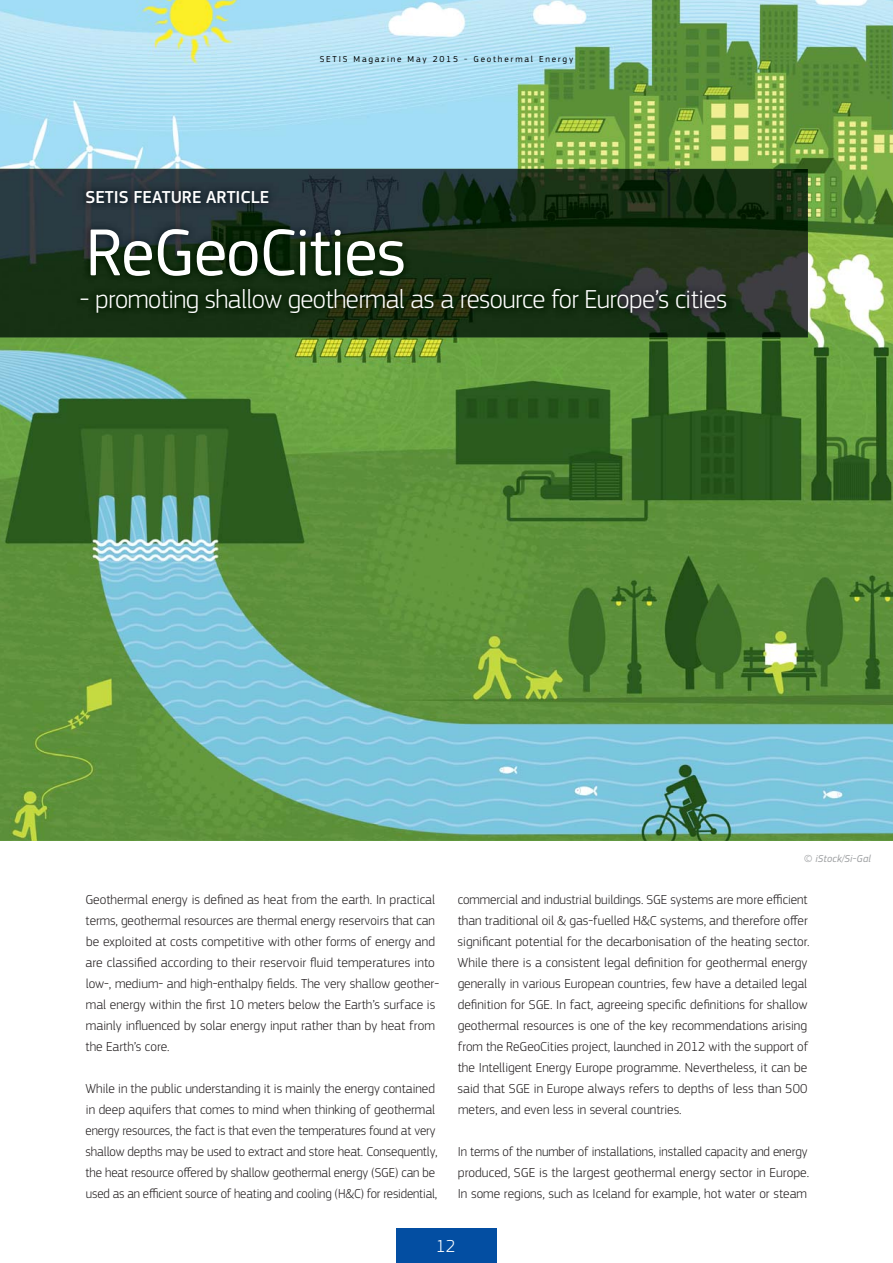
<style>
.page{position:relative;width:893px;height:1263px;background:#fff}
.page>*{position:absolute;margin:0;border:0;box-sizing:border-box;transform-origin:0 0}
.t1{font:69px "EC Square Sans Pro";letter-spacing:-.02em;color:#fff}
.t2{font:300 27px "EC Square Sans Pro";letter-spacing:-.02em;color:#fff}
.t3{font:500 18px "EC Square Sans Pro";color:#fff}
.t4{font:300 18px "EC Square Sans Pro";color:#fff}
.t5{font:300 13.5px/21px "EC Square Sans Pro";color:#231f20}
.t6{font:italic 10.5px "EC Square Sans Pro";letter-spacing:.01em;color:#9d9fa1}
.t7{font:9px "EC Square Sans Pro";letter-spacing:.2em;color:#000}
</style>
<div class="page">
<img style="left:0;top:0;width:893px;height:841px">
<div style="left:396px;top:1228px;width:101px;height:35px;background:#034ea2"></div>
<img style="left:0;top:169px;width:808px;height:169px">
<img style="left:72px;top:182px;width:663px;height:140px">
<p class="t7" style="left:320px;top:56px;width:255px">SETIS Magazine May 2015 - Geothermal Energy</p>
<h3 class="t3" style="left:86px;top:191px;width:185px">SETIS FEATURE ARTICLE</h3>
<h1 class="t1" style="left:86px;top:227px;width:322px">ReGeoCities</h1>
<h2 class="t2" style="left:80px;top:288px;width:649px">- promoting shallow geothermal as a resource for Europe’s cities</h2>
<p class="t6" style="left:804px;top:854px;width:68px">© iStock/Si-Gal</p>
<p class="t5" style="left:85px;top:890px;width:355px">Geothermal energy is defined as heat from the earth. In practical terms, geothermal resources are thermal energy reservoirs that can be exploited at costs competitive with other forms of energy and are classified according to their reservoir fluid temperatures into low-, medium- and high-enthalpy fields. The very shallow geother&shy;mal energy within the first 10 meters below the Earth’s surface is mainly influenced by solar energy input rather than by heat from the Earth’s core.</p>
<p class="t5" style="left:85px;top:1079px;width:353px">While in the public understanding it is mainly the energy contained in deep aquifers that comes to mind when thinking of geothermal energy resources, the fact is that even the temperatures found at very shallow depths may be used to extract and store heat. Consequently, the heat resource offered by shallow geothermal energy (SGE) can be used as an efficient source of heating and cooling (H&amp;C) for residential,</p>
<p class="t5" style="left:458px;top:890px;width:353px">commercial and industrial buildings. SGE systems are more efficient than traditional oil &amp; gas-fuelled H&amp;C systems, and therefore offer significant potential for the decarbonisation of the heating sector.<br>While there is a consistent legal definition for geothermal energy generally in various European countries, few have a detailed legal definition for SGE. In fact, agreeing specific definitions for shallow geothermal resources is one of the key recommendations arising from the ReGeoCities project, launched in 2012 with the support of the Intelligent Energy Europe programme. Nevertheless, it can be said that SGE in Europe always refers to depths of less than 500 meters, and even less in several countries.</p>
<p class="t5" style="left:458px;top:1142px;width:353px">In terms of the number of installations, installed capacity and energy produced, SGE is the largest geothermal energy sector in Europe.<br>In some regions, such as Iceland for example, hot water or steam</p>
<h3 class="t4" style="left:436px;top:1239px;width:21px">12</h3>
</div>
